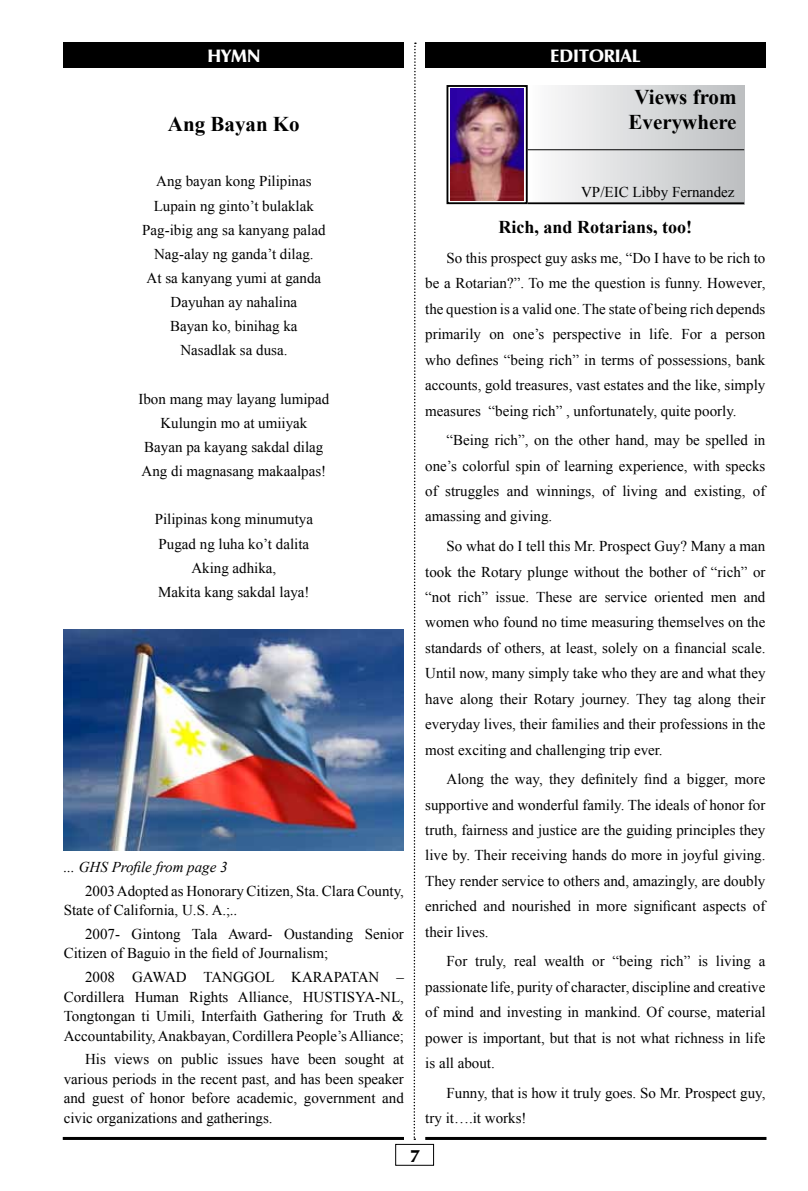
<style>
.page{position:relative;width:808px;height:1191px;background:#fff}
.page>*{position:absolute;margin:0;border:0;box-sizing:border-box;transform-origin:0 0}
.t1{font:700 21px/25.2px "Times New Roman";color:#000}
.t2{font:700 18px "Times New Roman";color:#000}
.t3{font:900 18px "Zapf Humanist 601 BT";color:#fff}
.t4{font:900 18px "Zapf Humanist 601 BT";color:#000}
.t5{font:15px/25.3px "Times New Roman";color:#000;text-align:justify}
.t6{font:italic 15px "Times New Roman";color:#000}
.s1{font-style:italic}
</style>
<div class="page">
<div style="left:395px;top:1144px;width:39px;height:21px;border:1px solid #000"></div>
<hr style="left:63px;top:1137px;width:341px;height:3px;background:#000">
<svg style="left:413px;top:43px;width:3px;height:1097px"></svg>
<hr style="left:425px;top:1137px;width:341px;height:3px;background:#000">
<div style="left:425px;top:43px;width:340px;height:25px;background:#000"></div>
<div style="left:528px;top:85px;width:216px;height:119px;background:linear-gradient(to right,#fcfcfd,#bdbfc1)"></div>
<hr style="left:528px;top:202px;width:216px;height:2px;background:#000">
<hr style="left:528px;top:149px;width:216px;height:1px;background:#000">
<img style="left:446px;top:85px;width:83px;height:120px">
<div style="left:64px;top:43px;width:340px;height:25px;background:#000"></div>
<img style="left:64px;top:629px;width:340px;height:221px">
<p class="t3" style="left:207px;top:45px;width:55px">HYMN</p>
<h1 class="t1" style="left:168px;top:111px;width:133px">Ang Bayan Ko</h1>
<p class="t5" style="left:142px;top:169px;width:185px;line-height:24.2px;text-align:center">Ang bayan kong Pilipinas<br>Lupain ng ginto’t bulaklak<br>Pag-ibig ang sa kanyang palad<br>Nag-alay ng ganda’t dilag.<br>At sa kanyang yumi at ganda<br>Dayuhan ay nahalina<br>Bayan ko, binihag ka<br>Nasadlak sa dusa.</p>
<p class="t5" style="left:138px;top:386px;width:192px;line-height:24.2px;text-align:center">Ibon mang may layang lumipad<br>Kulungin mo at umiiyak<br>Bayan pa kayang sakdal dilag<br>Ang di magnasang makaalpas!</p>
<p class="t5" style="left:155px;top:507px;width:160px;line-height:24.2px;text-align:center">Pilipinas kong minumutya<br>Pugad ng luha ko’t dalita<br>Aking adhika,<br>Makita kang sakdal laya!</p>
<p class="t6" style="left:64px;top:856px;width:165px">... GHS Profile from page 3</p>
<p class="t5" style="left:64px;top:880px;width:342px;line-height:19.5px;text-indent:21px">2003 Adopted as Honorary Citizen, Sta. Clara County,<br>State of California, U.S. A.;<span class="s1">..</span></p>
<p class="t5" style="left:64px;top:923px;width:342px;line-height:19.5px;text-indent:21px">2007- Gintong Tala Award- Oustanding Senior<br>Citizen of Baguio in the field of Journalism;</p>
<p class="t5" style="left:64px;top:967px;width:342px;line-height:19.5px;text-indent:21px">2008 GAWAD TANGGOL KARAPATAN – Cordillera Human Rights Alliance, HUSTISYA-NL, Tongtongan ti Umili, Interfaith Gathering for Truth &amp; Accountability, Anakbayan, Cordillera People’s Alliance;</p>
<p class="t5" style="left:64px;top:1049px;width:342px;line-height:19.5px;text-indent:21px">His views on public issues have been sought at various periods in the recent past, and has been speaker and guest of honor before academic, government and civic organizations and gatherings.</p>
<p class="t3" style="left:550px;top:45px;width:92px">EDITORIAL</p>
<h1 class="t1" style="left:628px;top:84px;width:110px">Views from<br>Everywhere</h1>
<p class="t5" style="left:581px;top:179px;width:155px">VP/EIC Libby Fernandez</p>
<p class="t2" style="left:499px;top:215px;width:195px">Rich, and Rotarians, too!</p>
<p class="t5" style="left:425px;top:245px;width:342px;text-indent:21px">So this prospect guy asks me, “Do I have to be rich to be a Rotarian?”. To me the question is funny. However, the question is a valid one. The state of being rich depends primarily on one’s perspective in life. For a person who defines “being rich” in terms of possessions, bank accounts, gold treasures, vast estates and the like, simply measures “being rich” , unfortunately, quite poorly.</p>
<p class="t5" style="left:425px;top:427px;width:342px;text-indent:21px">“Being rich”, on the other hand, may be spelled in one’s colorful spin of learning experience, with specks of struggles and winnings, of living and existing, of amassing and giving.</p>
<p class="t5" style="left:425px;top:533px;width:342px;text-indent:21px">So what do I tell this Mr. Prospect Guy? Many a man took the Rotary plunge without the bother of “rich” or “not rich” issue. These are service oriented men and women who found no time measuring themselves on the standards of others, at least, solely on a financial scale.<br>Until now, many simply take who they are and what they have along their Rotary journey. They tag along their everyday lives, their families and their professions in the most exciting and challenging trip ever.</p>
<p class="t5" style="left:425px;top:766px;width:342px;text-indent:21px">Along the way, they definitely find a bigger, more supportive and wonderful family. The ideals of honor for truth, fairness and justice are the guiding principles they live by. Their receiving hands do more in joyful giving.<br>They render service to others and, amazingly, are doubly enriched and nourished in more significant aspects of their lives.</p>
<p class="t5" style="left:425px;top:948px;width:342px;text-indent:21px">For truly, real wealth or “being rich” is living a passionate life, purity of character, discipline and creative of mind and investing in mankind. Of course, material power is important, but that is not what richness in life is all about.</p>
<p class="t5" style="left:425px;top:1079px;width:342px;text-indent:21px">Funny, that is how it truly goes. So Mr. Prospect guy, try it….it works!</p>
<p class="t4" style="left:410px;top:1144px;width:11px">7</p>
</div>
